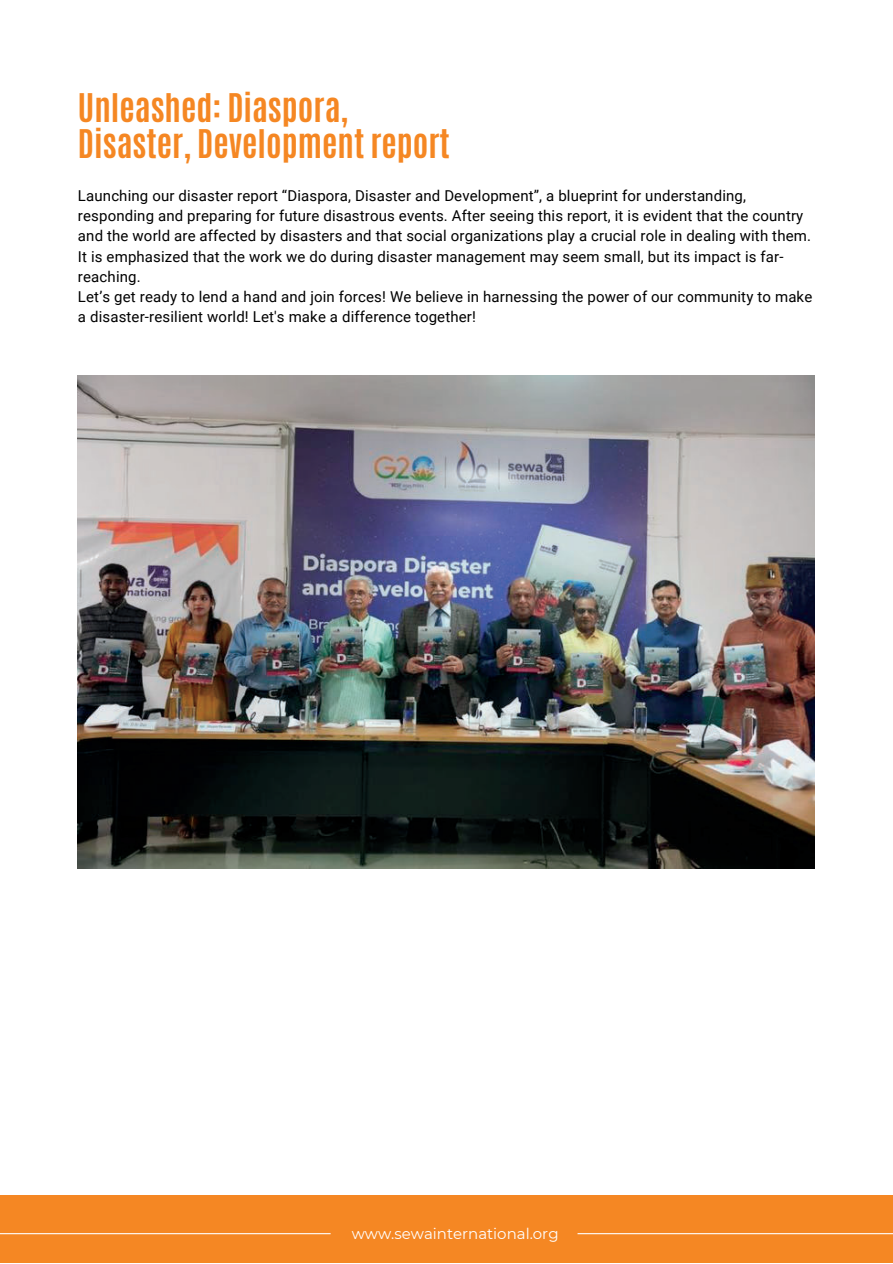
<style>
.page{position:relative;width:893px;height:1264px;background:#fff}
.page>*{position:absolute;margin:0;border:0;box-sizing:border-box;transform-origin:0 0}
.t1{font:700 33px/36px "Antonio";color:#f58723}
.t2{font:15px/20.2px "Roboto";letter-spacing:.01em;color:#000}
.t3{font:15px "Montserrat";color:#fff}
</style>
<div class="page">
<div style="left:0;top:1194px;width:892px;height:68px;background:#f58723"></div>
<hr style="left:0;top:1233px;width:330px;height:1px;background:#fff">
<hr style="left:577px;top:1233px;width:315px;height:1px;background:#fff">
<img style="left:78px;top:375px;width:736px;height:493px">
<h1 class="t1" style="left:78px;top:90px;width:373px">Unleashed: Diaspora,<br>Disaster, Development report</h1>
<p class="t2" style="left:78px;top:186px;width:735px">Launching our disaster report “Diaspora, Disaster and Development”, a blueprint for understanding, responding and preparing for future disastrous events. After seeing this report, it is evident that the country and the world are affected by disasters and that social organizations play a crucial role in dealing with them.<br>It is emphasized that the work we do during disaster management may seem small, but its impact is far&shy;reaching.<br>Let’s get ready to lend a hand and join forces! We believe in harnessing the power of our community to make a disaster-resilient world! Let's make a difference together!</p>
<p class="t3" style="left:338px;top:1218px;width:208px">www.sewainternational.org</p>
<p class="t3" style="left:352px;top:1224px;width:208px">www.sewainternational.org</p>
</div>
